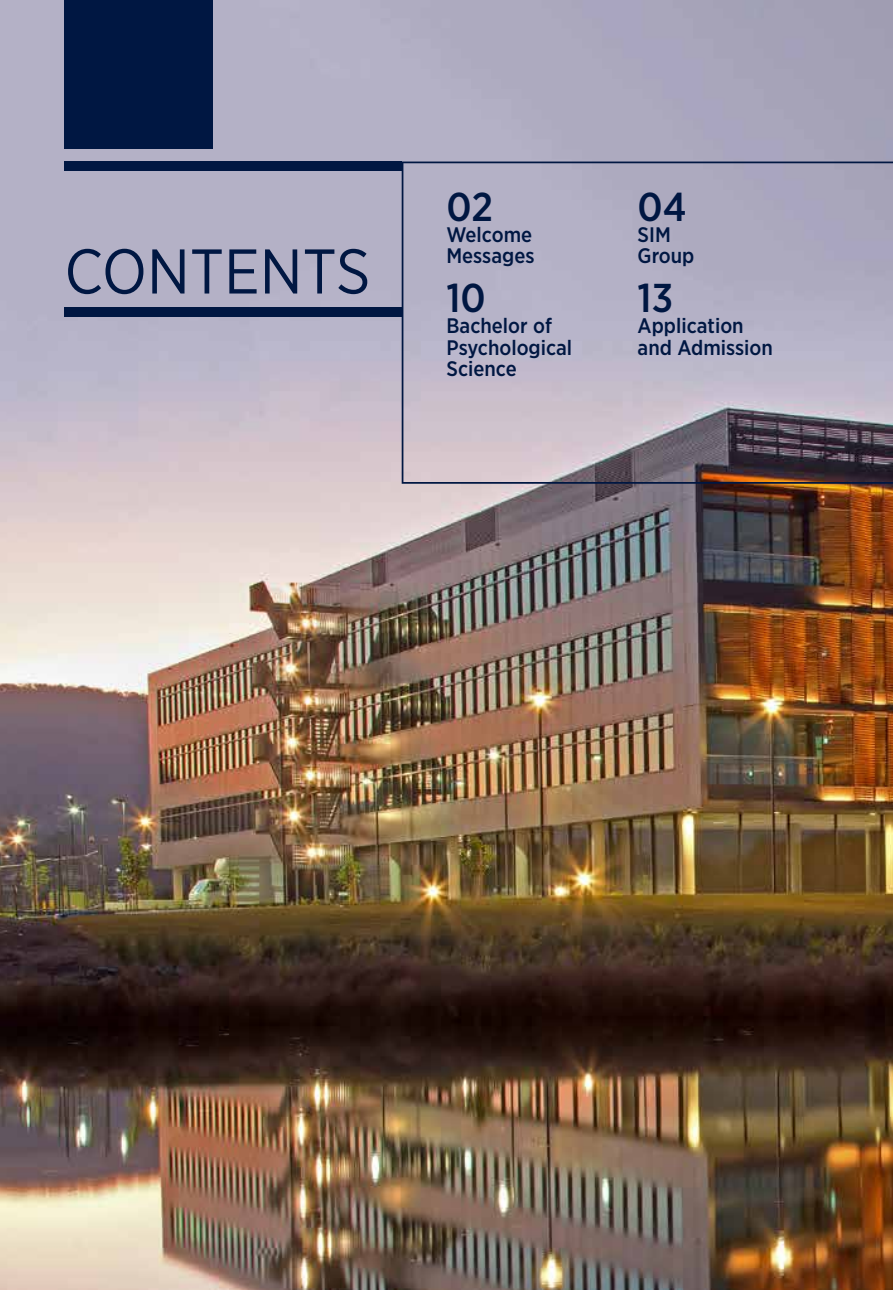
<style>
.page{position:relative;width:893px;height:1290px;background:#fff}
.page>*{position:absolute;margin:0;border:0;box-sizing:border-box;transform-origin:0 0}
.t1{font:63px "Gotham Narrow";color:#001742}
.t2{font:500 40.25px "Gotham Narrow";color:#001742}
.t3{font:500 21px/21px "Gotham Narrow";color:#001742}
</style>
<div class="page">
<img style="left:0;top:0;width:893px;height:1290px">
<div style="left:64px;top:307px;width:338px;height:10px;background:#001742"></div>
<div style="left:64px;top:162px;width:338px;height:9px;background:#001742"></div>
<div style="left:64px;top:0;width:149px;height:149px;background:#001742"></div>
<svg style="left:402px;top:162px;width:491px;height:322px;background:#aba6b7"></svg>
<h1 class="t1" style="left:64px;top:232px;width:307px">CONTENTS</h1>
<h2 class="t2" style="left:446px;top:181px;width:48px">02</h2>
<p class="t3" style="left:446px;top:224px;width:89px">Welcome<br>Messages</p>
<h2 class="t2" style="left:446px;top:273px;width:41px">10</h2>
<p class="t3" style="left:446px;top:315px;width:127px">Bachelor of<br>Psychological<br>Science</p>
<h2 class="t2" style="left:638px;top:181px;width:51px">04</h2>
<p class="t3" style="left:638px;top:224px;width:58px">SIM<br>Group</p>
<h2 class="t2" style="left:638px;top:273px;width:37px">13</h2>
<p class="t3" style="left:638px;top:315px;width:137px">Application and Admission</p>
</div>
